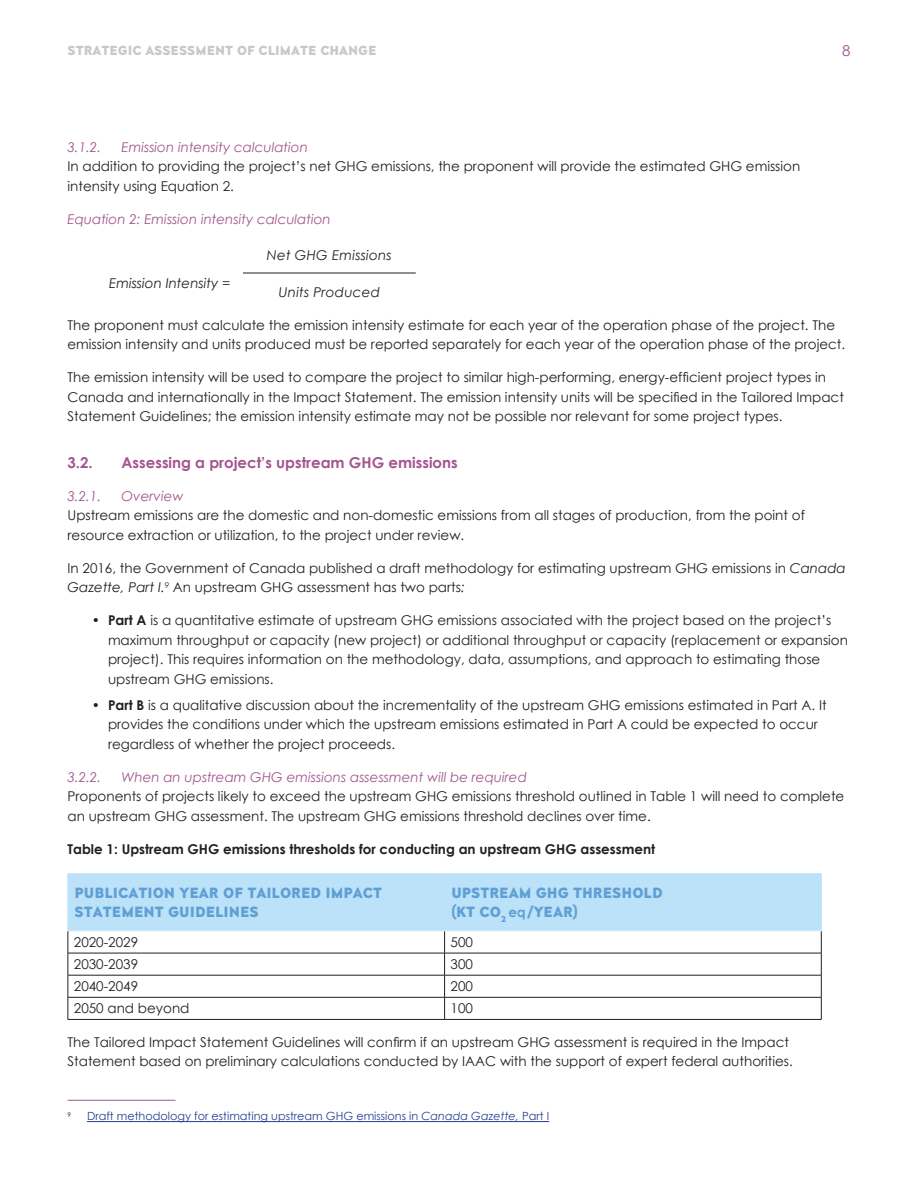
<style>
.page{position:relative;width:918px;height:1188px;background:#fff}
.page>*{position:absolute;margin:0;border:0;box-sizing:border-box;transform-origin:0 0}
.t1{font:700 15px "Century Gothic";color:#a4558e}
.t2{font:15px "Century Gothic";color:#a4558e}
.text{font:13.5px/19.5px "Century Gothic";color:#231f20}
.t3{font:italic 13.5px "Century Gothic";color:#a4558e}
.question_for_discuss{font:13.5px/19.5px "Canada 150 Display";color:#609fd5}
.text-2{font:700 13.5px "Century Gothic";color:#231f20}
.text-3{font:italic 13.5px "Century Gothic";letter-spacing:.015em;color:#231f20}
.text-4{font:700 13.5px "Century Gothic";color:#5f9fd4}
.t4{font:12px "Canada 150 Display";color:#c7c8ca}
.footnote{font:11.25px "Century Gothic";color:#253f8e}
.footnote-2{font:6.6px "Century Gothic";color:#231f20}
.s1{font-style:italic}
.s2{font-weight:700}
.s3{font-family:"Century Gothic";font-weight:700}
</style>
<div class="page">
<hr style="left:243px;top:273px;width:173px;height:1px;background:#231f20">
<hr style="left:68px;top:1019px;width:377px;height:1px;background:#231f20">
<hr style="left:445px;top:1019px;width:377px;height:1px;background:#231f20">
<hr style="left:68px;top:873px;width:377px;height:1px;background:#bbe2f8">
<hr style="left:445px;top:873px;width:377px;height:1px;background:#bbe2f8">
<svg style="left:68px;top:874px;width:754px;height:145px"></svg>
<hr style="left:68px;top:953px;width:377px;height:1px;background:#231f20">
<hr style="left:445px;top:953px;width:377px;height:1px;background:#231f20">
<hr style="left:68px;top:1100px;width:108px;height:1px;background:#a4558e">
<hr style="left:87px;top:1121px;width:462px;height:1px;background:#253f8e">
<div style="left:508px;top:906px;width:9px;height:22px;background:#bbe2f8"></div>
<p class="t4" style="left:68px;top:42px;width:311px">STRATEGIC ASSESSMENT OF CLIMATE CHANGE</p>
<p class="t2" style="left:842px;top:40px;width:10px">8</p>
<p class="t3" style="left:68px;top:138px;width:35px">3.1.2.</p>
<p class="t3" style="left:122px;top:138px;width:188px">Emission intensity calculation</p>
<p class="text" style="left:68px;top:157px;width:734px">In addition to providing the project’s net GHG emissions, the proponent will provide the estimated GHG emission intensity using Equation 2.</p>
<h3 class="t3" style="left:68px;top:210px;width:265px">Equation 2: Emission intensity calculation</h3>
<p class="text-3" style="left:267px;top:245px;width:126px">Net GHG Emissions</p>
<p class="text-3" style="left:279px;top:282px;width:103px">Units Produced</p>
<p class="text" style="left:68px;top:315px;width:779px">The proponent must calculate the emission intensity estimate for each year of the operation phase of the project. The emission intensity and units produced must be reported separately for each year of the operation phase of the project.</p>
<p class="text" style="left:68px;top:367px;width:778px">The emission intensity will be used to compare the project to similar high-performing, energy-efficient project types in<br>Canada and internationally in the Impact Statement. The emission intensity units will be specified in the Tailored Impact<br>Statement Guidelines; the emission intensity estimate may not be possible nor relevant for some project types.</p>
<p class="t1" style="left:68px;top:451px;width:27px">3.2.</p>
<p class="t1" style="left:122px;top:451px;width:338px">Assessing a project’s upstream GHG emissions</p>
<p class="t3" style="left:68px;top:486px;width:35px">3.2.1.</p>
<p class="t3" style="left:122px;top:486px;width:64px">Overview</p>
<p class="text" style="left:68px;top:505px;width:739px">Upstream emissions are the domestic and non-domestic emissions from all stages of production, from the point of resource extraction or utilization, to the project under review.</p>
<p class="text" style="left:68px;top:558px;width:780px">In 2016, the Government of Canada published a draft methodology for estimating upstream GHG emissions in <span class="s1">Canada<br>Gazette, Part I.</span><sup>9</sup> An upstream GHG assessment has two parts<span class="s1">:</span></p>
<p class="text" style="left:108px;top:610px;width:742px;text-indent:-16px">• <span class="s2">Part A</span> is a quantitative estimate of upstream GHG emissions associated with the project based on the project’s maximum throughput or capacity (new project) or additional throughput or capacity (replacement or expansion project). This requires information on the methodology, data, assumptions, and approach to estimating those upstream GHG emissions.</p>
<p class="text" style="left:108px;top:695px;width:720px;text-indent:-16px">• <span class="s2">Part B</span> is a qualitative discussion about the incrementality of the upstream GHG emissions estimated in Part A. It provides the conditions under which the upstream emissions estimated in Part A could be expected to occur regardless of whether the project proceeds.</p>
<p class="t3" style="left:68px;top:768px;width:35px">3.2.2.</p>
<p class="t3" style="left:122px;top:768px;width:407px">When an upstream GHG emissions assessment will be required</p>
<p class="text" style="left:68px;top:787px;width:778px">Proponents of projects likely to exceed the upstream GHG emissions threshold outlined in Table 1 will need to complete an upstream GHG assessment. The upstream GHG emissions threshold declines over time.</p>
<p class="text-2" style="left:68px;top:839px;width:589px">Table 1: Upstream GHG emissions thresholds for conducting an upstream GHG assessment</p>
<p class="question_for_discuss" style="left:75px;top:883px;width:309px">PUBLICATION YEAR OF TAILORED IMPACT<br>STATEMENT GUIDELINES</p>
<p class="question_for_discuss" style="left:451px;top:883px;width:213px">UPSTREAM GHG THRESHOLD (KT CO<sub>2</sub> <span class="s3">q</span>/YEAR)</p>
<p class="text" style="left:74px;top:932px;width:66px">2020-2029</p>
<p class="text" style="left:451px;top:932px;width:24px">500</p>
<p class="text" style="left:74px;top:954px;width:66px">2030-2039</p>
<p class="text" style="left:451px;top:954px;width:24px">300</p>
<p class="text" style="left:74px;top:976px;width:66px">2040-2049</p>
<p class="text" style="left:451px;top:976px;width:24px">200</p>
<p class="text" style="left:74px;top:999px;width:117px">2050 and beyond</p>
<p class="text" style="left:451px;top:999px;width:24px">100</p>
<p class="text" style="left:68px;top:1032px;width:727px">The Tailored Impact Statement Guidelines will confirm if an upstream GHG assessment is required in the Impact<br>Statement based on preliminary calculations conducted by IAAC with the support of expert federal authorities.</p>
<p class="text-3" style="left:109px;top:274px;width:123px">Emission Intensity =</p>
<p class="text-4" style="left:508px;top:902px;width:10px">e</p>
<p class="footnote-2" style="left:68px;top:1110px;width:5px">9</p>
<p class="footnote" style="left:87px;top:1109px;width:464px">Draft methodology for estimating upstream GHG emissions in <span class="s1">Canada Gazette,</span> Part I</p>
</div>
